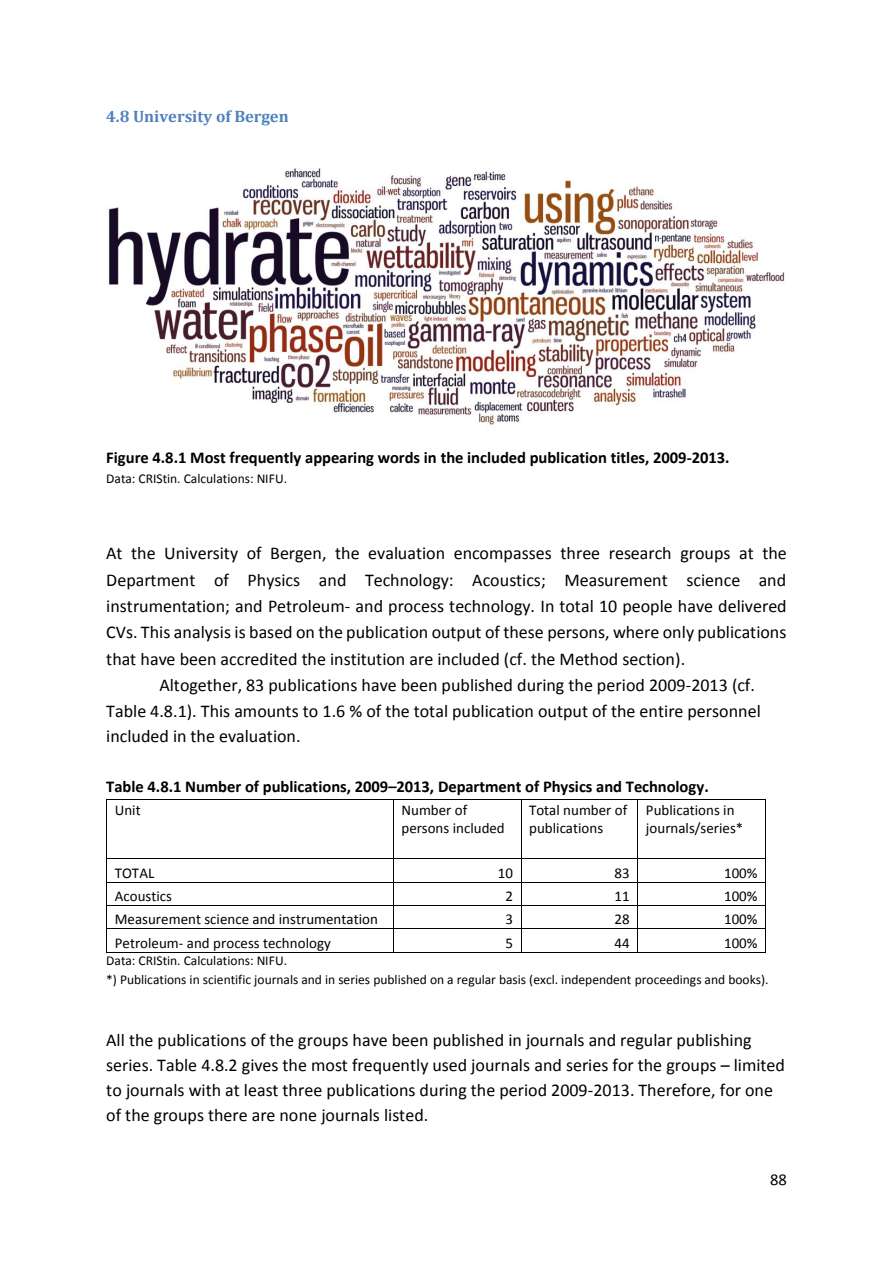
<style>
.page{position:relative;width:893px;height:1263px;background:#fff}
.page>*{position:absolute;margin:0;border:0;box-sizing:border-box;transform-origin:0 0}
.t1{font:18px/26.4px "Calibri";color:#000}
.t2{font:700 16.5px "Calibri";letter-spacing:-.005em;color:#000}
.t3{font:700 16.5px "Cambria";color:#4f81bd}
.t4{font:16.5px "Calibri";color:#000}
.t5{font:15px/18.1px "Calibri";color:#000}
.t6{font:13.5px "Calibri";color:#000}
</style>
<div class="page">
<hr style="left:107px;top:799px;width:286px;height:1px;background:#000">
<hr style="left:394px;top:799px;width:127px;height:1px;background:#000">
<hr style="left:521px;top:799px;width:116px;height:1px;background:#000">
<hr style="left:638px;top:799px;width:127px;height:1px;background:#000">
<hr style="left:106px;top:800px;width:1px;height:59px;background:#000">
<hr style="left:393px;top:800px;width:1px;height:59px;background:#000">
<hr style="left:521px;top:800px;width:1px;height:59px;background:#000">
<hr style="left:637px;top:800px;width:1px;height:59px;background:#000">
<hr style="left:765px;top:800px;width:1px;height:59px;background:#000">
<hr style="left:107px;top:859px;width:286px;height:1px;background:#000">
<hr style="left:394px;top:859px;width:127px;height:1px;background:#000">
<hr style="left:521px;top:859px;width:116px;height:1px;background:#000">
<hr style="left:638px;top:859px;width:127px;height:1px;background:#000">
<hr style="left:107px;top:882px;width:286px;height:1px;background:#000">
<hr style="left:394px;top:882px;width:127px;height:1px;background:#000">
<hr style="left:521px;top:882px;width:116px;height:1px;background:#000">
<hr style="left:638px;top:882px;width:127px;height:1px;background:#000">
<hr style="left:107px;top:905px;width:286px;height:1px;background:#000">
<hr style="left:394px;top:905px;width:127px;height:1px;background:#000">
<hr style="left:521px;top:905px;width:116px;height:1px;background:#000">
<hr style="left:638px;top:905px;width:127px;height:1px;background:#000">
<hr style="left:107px;top:928px;width:286px;height:1px;background:#000">
<hr style="left:394px;top:928px;width:127px;height:1px;background:#000">
<hr style="left:521px;top:928px;width:116px;height:1px;background:#000">
<hr style="left:638px;top:928px;width:127px;height:1px;background:#000">
<svg style="left:106px;top:859px;width:1px;height:94px"></svg>
<hr style="left:107px;top:952px;width:286px;height:1px;background:#000">
<svg style="left:393px;top:859px;width:1px;height:94px"></svg>
<hr style="left:394px;top:952px;width:127px;height:1px;background:#000">
<svg style="left:521px;top:860px;width:1px;height:92px"></svg>
<hr style="left:521px;top:952px;width:116px;height:1px;background:#000">
<svg style="left:637px;top:859px;width:1px;height:94px"></svg>
<hr style="left:638px;top:952px;width:127px;height:1px;background:#000">
<svg style="left:765px;top:859px;width:1px;height:94px"></svg>
<img style="left:108px;top:168px;width:677px;height:259px">
<h2 class="t3" style="left:106px;top:106px;width:184px">4.8 University of Bergen</h2>
<p class="t2" style="left:106px;top:450px;width:625px">Figure 4.8.1 Most frequently appearing words in the included publication titles, 2009-2013.</p>
<p class="t6" style="left:106px;top:473px;width:182px">Data: CRIStin. Calculations: NIFU.</p>
<p class="t1" style="left:106px;top:542px;width:682px;text-align:justify">At the University of Bergen, the evaluation encompasses three research groups at the Department of Physics and Technology: Acoustics; Measurement science and instrumentation; and Petroleum- and process technology. In total 10 people have delivered CVs. This analysis is based on the publication output of these persons, where only publications that have been accredited the institution are included (cf. the Method section).</p>
<p class="t1" style="left:106px;top:674px;width:656px;line-height:25.3px;text-indent:53px">Altogether, 83 publications have been published during the period 2009-2013 (cf.<br>Table 4.8.1). This amounts to 1.6 % of the total publication output of the entire personnel included in the evaluation.</p>
<p class="t2" style="left:106px;top:779px;width:604px">Table 4.8.1 Number of publications, 2009–2013, Department of Physics and Technology.</p>
<p class="t5" style="left:115px;top:802px;width:27px">Unit</p>
<p class="t5" style="left:401px;top:802px;width:105px">Number of persons included</p>
<p class="t5" style="left:529px;top:802px;width:100px">Total number of publications</p>
<p class="t5" style="left:646px;top:802px;width:99px">Publications in journals/series*</p>
<p class="t5" style="left:115px;top:865px;width:41px">TOTAL</p>
<p class="t5" style="left:498px;top:865px;width:17px">10</p>
<p class="t5" style="left:615px;top:865px;width:17px">83</p>
<p class="t5" style="left:724px;top:865px;width:35px">100%</p>
<p class="t5" style="left:115px;top:888px;width:59px">Acoustics</p>
<p class="t5" style="left:505px;top:888px;width:9px">2</p>
<p class="t5" style="left:615px;top:888px;width:17px">11</p>
<p class="t5" style="left:724px;top:888px;width:35px">100%</p>
<p class="t5" style="left:115px;top:911px;width:265px">Measurement science and instrumentation</p>
<p class="t5" style="left:505px;top:911px;width:9px">3</p>
<p class="t5" style="left:615px;top:911px;width:17px">28</p>
<p class="t5" style="left:724px;top:911px;width:35px">100%</p>
<p class="t5" style="left:115px;top:935px;width:217px">Petroleum- and process technology</p>
<p class="t5" style="left:505px;top:935px;width:9px">5</p>
<p class="t5" style="left:615px;top:935px;width:17px">44</p>
<p class="t5" style="left:724px;top:935px;width:35px">100%</p>
<p class="t6" style="left:106px;top:955px;width:182px">Data: CRIStin. Calculations: NIFU.</p>
<p class="t6" style="left:106px;top:974px;width:664px">*) Publications in scientific journals and in series published on a regular basis (excl. independent proceedings and books).</p>
<p class="t1" style="left:106px;top:1028px;width:680px;line-height:25.2px">All the publications of the groups have been published in journals and regular publishing series. Table 4.8.2 gives the most frequently used journals and series for the groups – limited to journals with at least three publications during the period 2009-2013. Therefore, for one of the groups there are none journals listed.</p>
<p class="t4" style="left:770px;top:1173px;width:18px">88</p>
</div>
